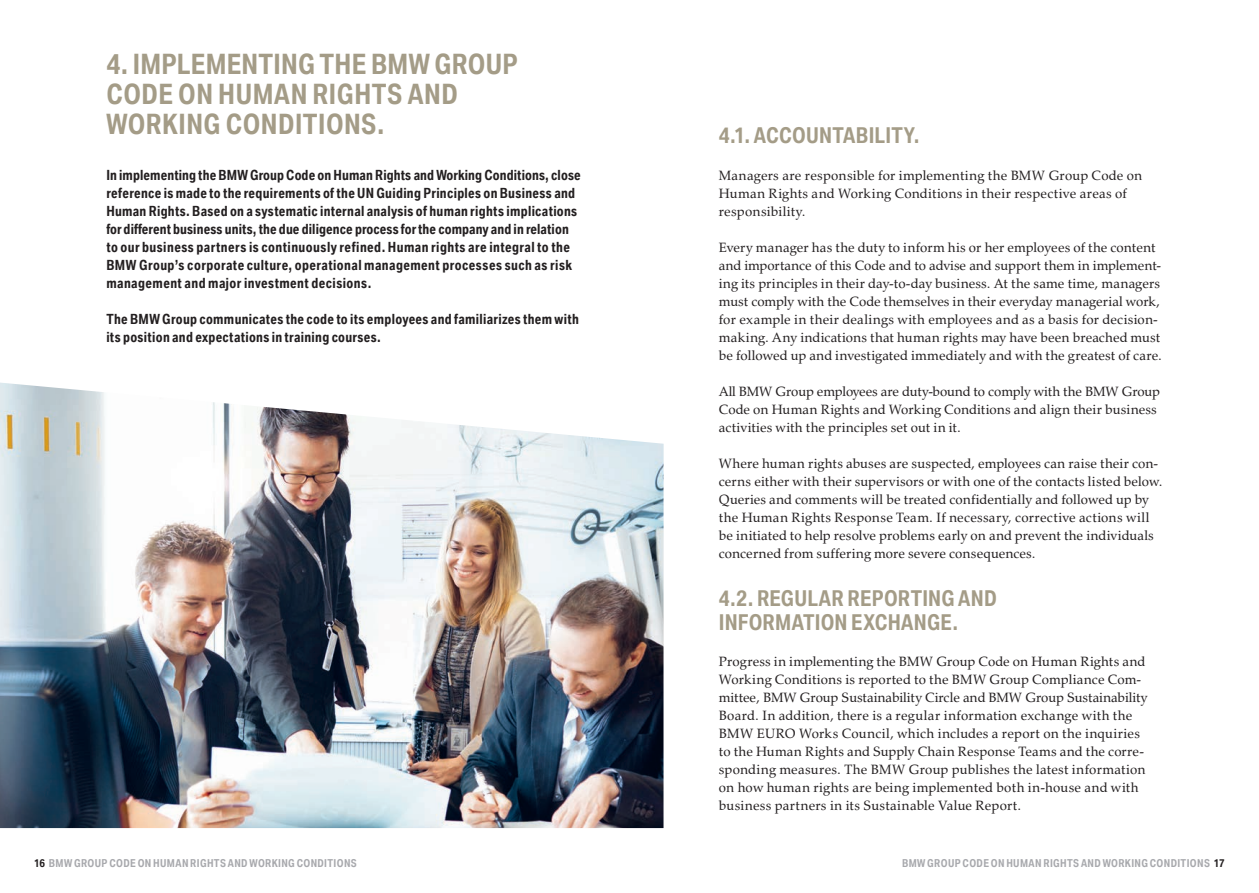
<style>
.page{position:relative;width:1259px;height:893px;background:#fff}
.page>*{position:absolute;margin:0;border:0;box-sizing:border-box;transform-origin:0 0}
.t1{font:700 27px/30px "BMW Group Condensed";letter-spacing:.01em;color:#a49c87}
.t2{font:700 21px/24px "BMW Group Condensed";color:#a49c87}
.t3{font:13.5px/18px "BMW Group Serif";letter-spacing:.01em;color:#231f20}
.t4{font:700 13.5px/18px "BMW Group Condensed";letter-spacing:.015em;color:#231f20}
.t5{font:700 10.5px "BMW Group Condensed";letter-spacing:.025em;color:#a8a9ad}
.s1{color:#231f20}
</style>
<div class="page">
<img style="left:0;top:383px;width:663px;height:445px">
<h1 class="t1" style="left:106px;top:48px;width:413px">4. IMPLEMENTING THE BMW GROUP<br>CODE ON HUMAN RIGHTS AND<br>WORKING CONDITIONS.</h1>
<p class="t4" style="left:106px;top:166px;width:476px">In implementing the BMW Group Code on Human Rights and Working Conditions, close reference is made to the requirements of the UN Guiding Principles on Business and Human Rights. Based on a systematic internal analysis of human rights implications for different business units, the due diligence process for the company and in relation to our business partners is continuously refined. Human rights are integral to the BMW Group’s corporate culture, operational management processes such as risk management and major investment decisions.</p>
<p class="t4" style="left:106px;top:309px;width:474px">The BMW Group communicates the code to its employees and familiarizes them with its position and expectations in training courses.</p>
<h2 class="t2" style="left:719px;top:122px;width:202px">4.1. ACCOUNTABILITY.</h2>
<p class="t3" style="left:719px;top:166px;width:425px">Managers are responsible for implementing the BMW Group Code on<br>Human Rights and Working Conditions in their respective areas of responsibility.</p>
<p class="t3" style="left:719px;top:238px;width:445px">Every manager has the duty to inform his or her employees of the content and importance of this Code and to advise and support them in implement&shy;ing its principles in their day-to-day business. At the same time, managers must comply with the Code themselves in their everyday managerial work, for example in their dealings with employees and as a basis for decision&shy;making. Any indications that human rights may have been breached must be followed up and investigated immediately and with the greatest of care.</p>
<p class="t3" style="left:719px;top:382px;width:443px">All BMW Group employees are duty-bound to comply with the BMW Group<br>Code on Human Rights and Working Conditions and align their business activities with the principles set out in it.</p>
<p class="t3" style="left:719px;top:454px;width:445px">Where human rights abuses are suspected, employees can raise their con&shy;cerns either with their supervisors or with one of the contacts listed below.<br>Queries and comments will be treated confidentially and followed up by the Human Rights Response Team. If necessary, corrective actions will be initiated to help resolve problems early on and prevent the individuals concerned from suffering more severe consequences.</p>
<h2 class="t2" style="left:719px;top:585px;width:280px">4.2. REGULAR REPORTING AND<br>INFORMATION EXCHANGE.</h2>
<p class="t3" style="left:719px;top:652px;width:430px">Progress in implementing the BMW Group Code on Human Rights and Working Conditions is reported to the BMW Group Compliance Com&shy;mittee, BMW Group Sustainability Circle and BMW Group Sustainability Board. In addition, there is a regular information exchange with the BMW EURO Works Council, which includes a report on the inquiries to the Human Rights and Supply Chain Response Teams and the corre&shy;sponding measures. The BMW Group publishes the latest information on how human rights are being implemented both in-house and with business partners in its Sustainable Value Report.</p>
<p class="t5" style="left:34px;top:856px;width:324px"><span class="s1">16</span> BMW GROUP CODE ON HUMAN RIGHTS AND WORKING CONDITIONS</p>
<p class="t5" style="left:902px;top:856px;width:324px">BMW GROUP CODE ON HUMAN RIGHTS AND WORKING CONDITIONS <span class="s1">17</span></p>
</div>
